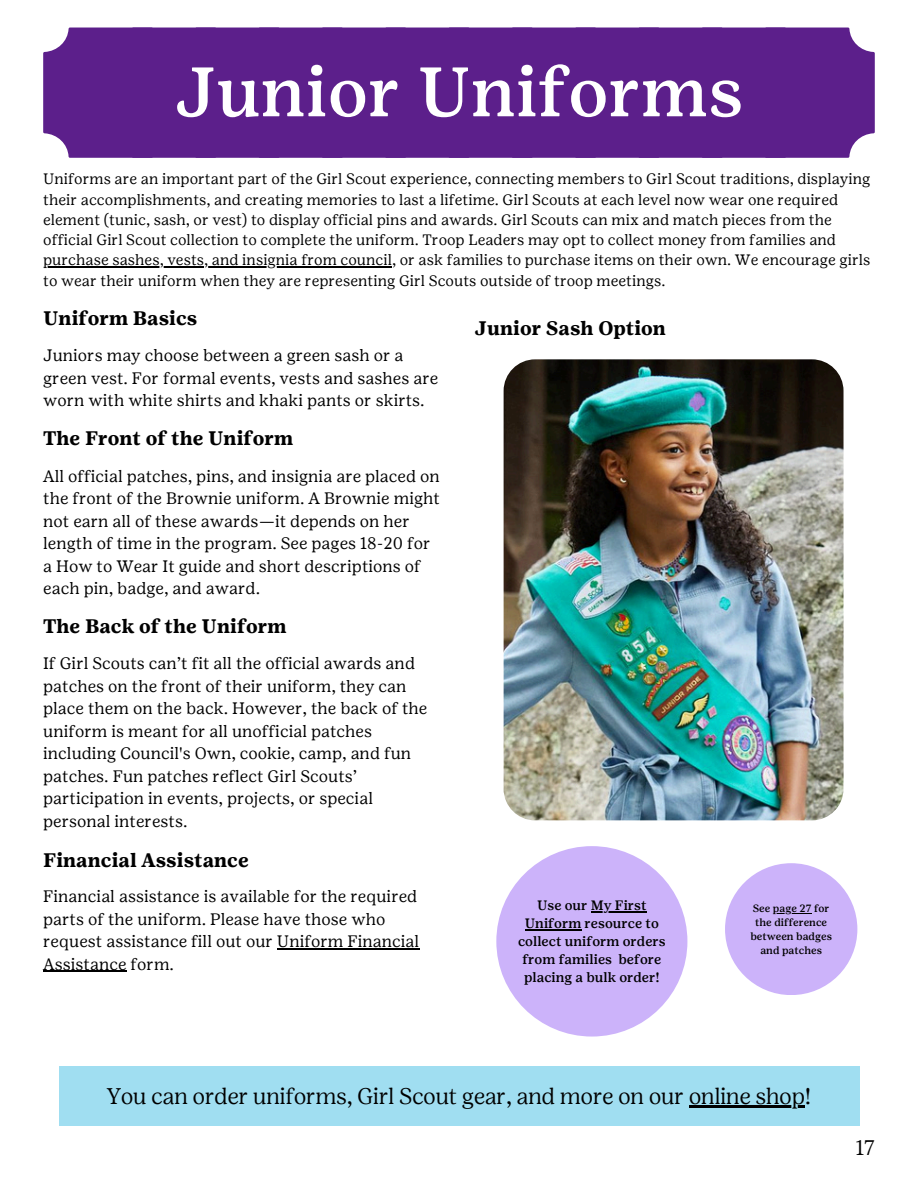
<style>
.page{position:relative;width:918px;height:1188px;background:#fff}
.page>*{position:absolute;margin:0;border:0;box-sizing:border-box;transform-origin:0 0}
.t1{font:500 69.75px "Girl Scout Text";color:#fff}
.t2{font:300 22.5px "Girl Scout Display";color:#000}
.t3{font:300 21px "Girl Scout Display";color:#000}
.t4{font:700 19.5px "Girl Scout Text";color:#000}
.t5{font:16.5px/22.5px "Girl Scout Text";color:#000}
.t6{font:15px/20.2px "Girl Scout Text";color:#000}
.t7{font:500 13.5px/18px "Girl Scout Text";color:#000;text-align:center}
.t8{font:500 10.5px/14px "Girl Scout Text";color:#000;text-align:center}
</style>
<div class="page">
<img style="left:503px;top:359px;width:341px;height:462px">
<div style="left:59px;top:1067px;width:800px;height:59px;background:#a0def1"></div>
<hr style="left:689px;top:1105px;width:116px;height:2px;background:#000">
<hr style="left:43px;top:267px;width:349px;height:1px;background:#000">
<div style="left:43px;top:28px;width:832px;height:130px;background:#5c1f8b"></div>
<div style="left:725px;top:863px;width:132px;height:132px;background:#ccb3fa;border-radius:50%"></div>
<hr style="left:773px;top:913px;width:33px;height:1px;background:#000">
<div style="left:496px;top:846px;width:191px;height:190px;background:#ccb3fa;border-radius:50%"></div>
<hr style="left:591px;top:911px;width:56px;height:1px;background:#000">
<hr style="left:525px;top:929px;width:56px;height:1px;background:#000">
<hr style="left:277px;top:948px;width:142px;height:1px;background:#000">
<hr style="left:43px;top:971px;width:84px;height:1px;background:#000">
<p class="t1" style="left:174px;top:51px;width:571px">Junior Uniforms</p>
<p class="t6" style="left:43px;top:169px;width:829px">Uniforms are an important part of the Girl Scout experience, connecting members to Girl Scout traditions, displaying their accomplishments, and creating memories to last a lifetime. Girl Scouts at each level now wear one required element (tunic, sash, or vest) to display official pins and awards. Girl Scouts can mix and match pieces from the official Girl Scout collection to complete the uniform. Troop Leaders may opt to collect money from families and</p>
<p class="t6" style="left:43px;top:250px;width:829px">purchase sashes, vests, and insignia from council, or ask families to purchase items on their own. We encourage girls to wear their uniform when they are representing Girl Scouts outside of troop meetings.</p>
<h3 class="t4" style="left:43px;top:306px;width:156px">Uniform Basics</h3>
<p class="t5" style="left:43px;top:344px;width:397px">Juniors may choose between a green sash or a green vest. For formal events, vests and sashes are worn with white shirts and khaki pants or skirts.</p>
<h4 class="t4" style="left:43px;top:427px;width:252px">The Front of the Uniform</h4>
<p class="t5" style="left:43px;top:465px;width:398px">All official patches, pins, and insignia are placed on the front of the Brownie uniform. A Brownie might not earn all of these awards—it depends on her length of time in the program. See pages 18-20 for a How to Wear It guide and short descriptions of each pin, badge, and award.</p>
<h3 class="t4" style="left:43px;top:615px;width:245px">The Back of the Uniform</h3>
<p class="t5" style="left:43px;top:652px;width:386px">If Girl Scouts can’t fit all the official awards and patches on the front of their uniform, they can place them on the back. However, the back of the uniform is meant for all unofficial patches including Council's Own, cookie, camp, and fun patches. Fun patches reflect Girl Scouts’ participation in events, projects, or special personal interests.</p>
<h4 class="t4" style="left:43px;top:848px;width:207px">Financial Assistance</h4>
<h4 class="t5" style="left:43px;top:885px;width:378px">Financial assistance is available for the required parts of the uniform. Please have those who request assistance fill out our Uniform Financial Assistance form.</h4>
<h3 class="t4" style="left:475px;top:317px;width:193px">Junior Sash Option</h3>
<p class="t7" style="left:537px;top:896px;width:111px">Use our My First</p>
<h1 class="t7" style="left:518px;top:914px;width:149px">Uniform resource to collect uniform orders from families before placing a bulk order!</h1>
<p class="t8" style="left:753px;top:902px;width:78px">See page 27 for</p>
<p class="t8" style="left:750px;top:916px;width:83px">the difference between badges and patches</p>
<p class="t2" style="left:107px;top:1083px;width:706px">You can order uniforms, Girl Scout gear, and more on our online shop!</p>
<h4 class="t3" style="left:856px;top:1135px;width:20px">17</h4>
</div>
